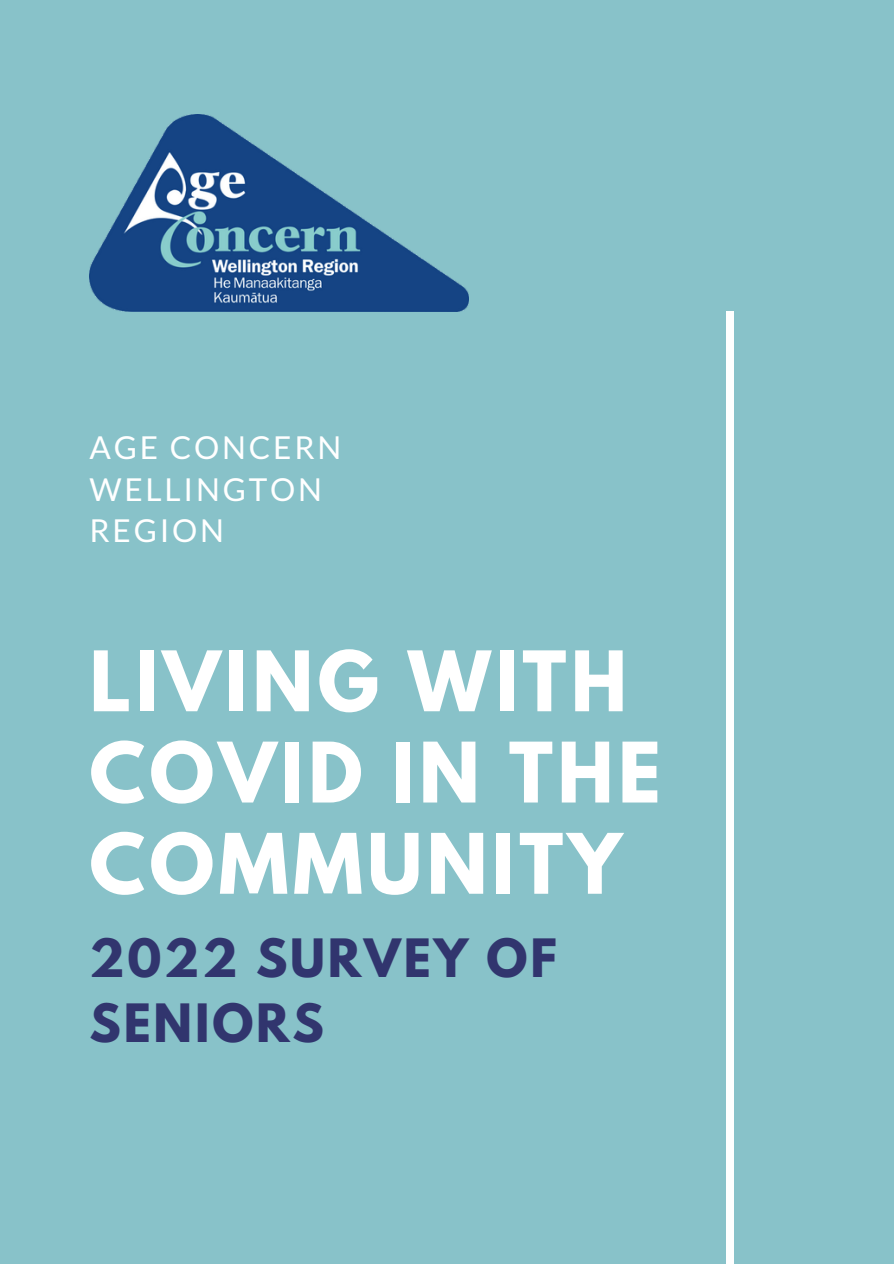
<style>
.page{position:relative;width:894px;height:1264px;background:#fff}
.page>*{position:absolute;margin:0;border:0;box-sizing:border-box;transform-origin:0 0}
.t1{font:700 73.8px/91.2px "League Spartan";letter-spacing:.06em;color:#fff}
.t2{font:700 46.8px/65.2px "League Spartan";letter-spacing:.06em;color:#31356e}
.t3{font:31.65px/41.7px "Lato";letter-spacing:.09em;color:#fff}
</style>
<div class="page">
<div style="left:0;top:0;width:893px;height:1263px;background:#88c2c9"></div>
<div style="left:726px;top:311px;width:8px;height:952px;background:#fff"></div>
<img style="left:89px;top:114px;width:379px;height:197px">
<p class="t3" style="left:89px;top:426px;width:253px">AGE CONCERN<br>WELLINGTON<br>REGION</p>
<p class="t1" style="left:89px;top:645px;width:572px">LIVING WITH<br>COVID IN THE<br>COMMUNITY</p>
<p class="t2" style="left:89px;top:931px;width:469px">2022 SURVEY OF<br>SENIORS</p>
</div>
